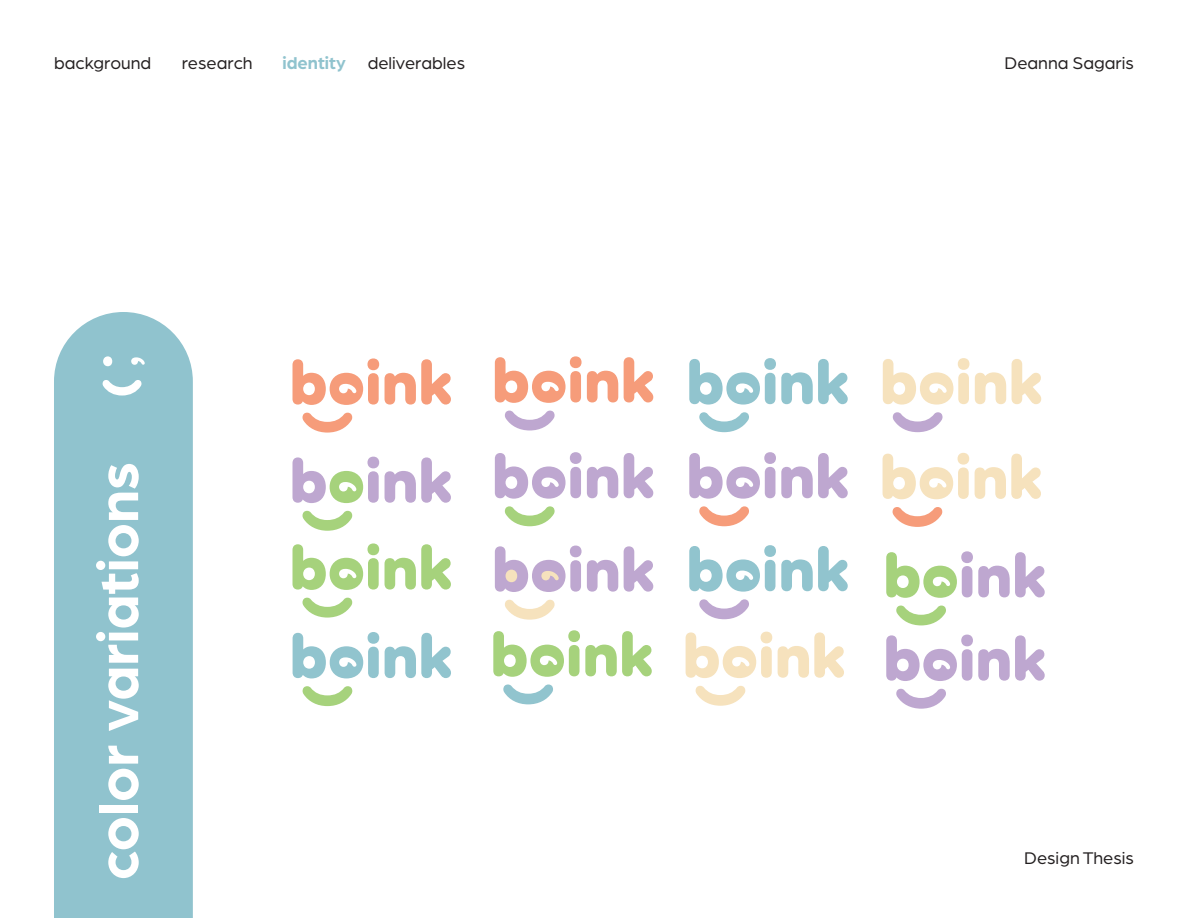
<style>
.page{position:relative;width:1188px;height:918px;background:#fff}
.page>*{position:absolute;margin:0;border:0;box-sizing:border-box;transform-origin:0 0}
.t1{font:700 58.5px "Arboria";color:#fff}
.t2{font:18px "Arboria";color:#231f20}
.t3{font:700 18px "Arboria";color:#90c3ce}
</style>
<div class="page">
<div style="left:54px;top:312px;width:139px;height:606px;background:#90c3ce"></div>
<svg style="left:103px;top:380px;width:38px;height:16px"></svg>
<div style="left:103px;top:356px;width:9px;height:10px;background:#fff;border-radius:50%"></div>
<svg style="left:131px;top:357px;width:14px;height:8px"></svg>
<svg style="left:303px;top:413px;width:49px;height:20px"></svg>
<svg style="left:385px;top:359px;width:66px;height:46px"></svg>
<svg style="left:293px;top:358px;width:86px;height:47px"></svg>
<svg style="left:303px;top:511px;width:49px;height:20px"></svg>
<svg style="left:385px;top:457px;width:66px;height:46px"></svg>
<svg style="left:293px;top:457px;width:86px;height:46px"></svg>
<svg style="left:896px;top:606px;width:50px;height:19px"></svg>
<svg style="left:886px;top:551px;width:159px;height:47px"></svg>
<svg style="left:896px;top:689px;width:50px;height:20px"></svg>
<svg style="left:886px;top:635px;width:159px;height:46px"></svg>
<svg style="left:303px;top:598px;width:49px;height:20px"></svg>
<svg style="left:385px;top:544px;width:66px;height:46px"></svg>
<svg style="left:293px;top:543px;width:86px;height:47px"></svg>
<svg style="left:503px;top:685px;width:50px;height:19px"></svg>
<svg style="left:493px;top:630px;width:159px;height:47px"></svg>
<svg style="left:505px;top:411px;width:50px;height:19px"></svg>
<svg style="left:624px;top:357px;width:29px;height:45px"></svg>
<svg style="left:495px;top:356px;width:123px;height:47px"></svg>
<svg style="left:505px;top:506px;width:50px;height:20px"></svg>
<svg style="left:624px;top:453px;width:29px;height:45px"></svg>
<svg style="left:495px;top:452px;width:123px;height:47px"></svg>
<svg style="left:699px;top:412px;width:50px;height:20px"></svg>
<svg style="left:689px;top:358px;width:159px;height:47px"></svg>
<svg style="left:699px;top:599px;width:50px;height:20px"></svg>
<svg style="left:689px;top:545px;width:159px;height:47px"></svg>
<svg style="left:303px;top:686px;width:49px;height:20px"></svg>
<svg style="left:385px;top:633px;width:66px;height:45px"></svg>
<svg style="left:293px;top:632px;width:86px;height:46px"></svg>
<svg style="left:696px;top:686px;width:49px;height:20px"></svg>
<svg style="left:778px;top:632px;width:66px;height:46px"></svg>
<svg style="left:686px;top:632px;width:86px;height:46px"></svg>
<svg style="left:893px;top:412px;width:50px;height:20px"></svg>
<svg style="left:975px;top:372px;width:31px;height:32px"></svg>
<svg style="left:1012px;top:359px;width:29px;height:45px"></svg>
<svg style="left:883px;top:358px;width:86px;height:47px"></svg>
<svg style="left:893px;top:507px;width:49px;height:20px"></svg>
<svg style="left:975px;top:454px;width:66px;height:45px"></svg>
<svg style="left:883px;top:453px;width:86px;height:46px"></svg>
<svg style="left:699px;top:506px;width:50px;height:20px"></svg>
<svg style="left:689px;top:452px;width:159px;height:47px"></svg>
<svg style="left:505px;top:600px;width:50px;height:20px"></svg>
<svg style="left:624px;top:546px;width:29px;height:46px"></svg>
<svg style="left:495px;top:546px;width:123px;height:46px"></svg>
<p class="t2" style="left:54px;top:51px;width:99px">background</p>
<p class="t2" style="left:182px;top:51px;width:72px">research</p>
<p class="t3" style="left:283px;top:50px;width:65px">identity</p>
<p class="t2" style="left:368px;top:51px;width:99px">deliverables</p>
<p class="t1" style="left:78px;top:880px;width:419px;rotate:-90deg">color variations</p>
<p class="t2" style="left:1005px;top:51px;width:131px">Deanna Sagaris</p>
<p class="t2" style="left:1024px;top:846px;width:111px">Design Thesis</p>
</div>
